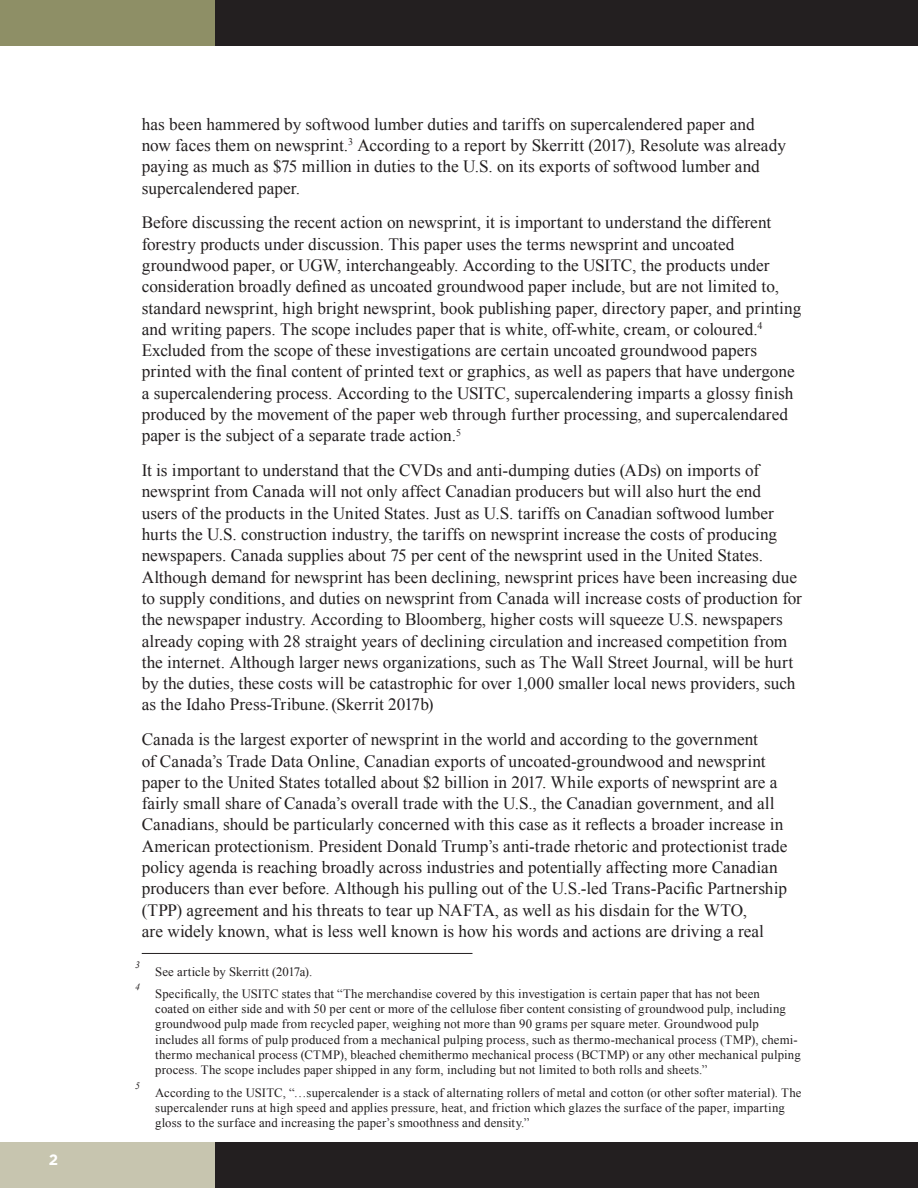
<style>
.page{position:relative;width:918px;height:1188px;background:#fff}
.page>*{position:absolute;margin:0;border:0;box-sizing:border-box;transform-origin:0 0}
.Body{font:17.25px/21.3px "Times New Roman";color:#231f20}
.t1{font:700 15px "Gotham";color:#fff}
.Footnote{font:12.75px/15.3px "Times New Roman";letter-spacing:.01em;color:#231f20}
.Footnote-2{font:italic 9.75px "Times New Roman";color:#231f20}
</style>
<div class="page">
<div style="left:0;top:1143px;width:215px;height:45px;background:#c7c5af"></div>
<div style="left:0;top:0;width:215px;height:45px;background:#8e8f66"></div>
<div style="left:215px;top:1143px;width:703px;height:45px;background:#231f20"></div>
<div style="left:215px;top:0;width:703px;height:45px;background:#231f20"></div>
<hr style="left:142px;top:953px;width:330px;height:1px;background:#231f20">
<p class="t1" style="left:49px;top:1150px;width:11px">2</p>
<p class="Body" style="left:142px;top:113px;width:646px">has been hammered by softwood lumber duties and tariffs on supercalendered paper and now faces them on newsprint.<sup>3</sup> According to a report by Skerritt (2017), Resolute was already paying as much as $75 million in duties to the U.S. on its exports of softwood lumber and supercalendered paper.</p>
<p class="Body" style="left:142px;top:212px;width:661px">Before discussing the recent action on newsprint, it is important to understand the different forestry products under discussion. This paper uses the terms newsprint and uncoated groundwood paper, or UGW, interchangeably. According to the USITC, the products under consideration broadly defined as uncoated groundwood paper include, but are not limited to, standard newsprint, high bright newsprint, book publishing paper, directory paper, and printing and writing papers. The scope includes paper that is white, off-white, cream, or coloured.<sup>4<br></sup>Excluded from the scope of these investigations are certain uncoated groundwood papers printed with the final content of printed text or graphics, as well as papers that have undergone a supercalendering process. According to the USITC, supercalendering imparts a glossy finish produced by the movement of the paper web through further processing, and supercalendared paper is the subject of a separate trade action.<sup>5</sup></p>
<p class="Body" style="left:142px;top:459px;width:662px">It is important to understand that the CVDs and anti-dumping duties (ADs) on imports of newsprint from Canada will not only affect Canadian producers but will also hurt the end<br>users of the products in the United States. Just as U.S. tariffs on Canadian softwood lumber hurts the U.S. construction industry, the tariffs on newsprint increase the costs of producing newspapers. Canada supplies about 75 per cent of the newsprint used in the United States.<br>Although demand for newsprint has been declining, newsprint prices have been increasing due to supply conditions, and duties on newsprint from Canada will increase costs of production for the newspaper industry. According to Bloomberg, higher costs will squeeze U.S. newspapers already coping with 28 straight years of declining circulation and increased competition from the internet. Although larger news organizations, such as The Wall Street Journal, will be hurt by the duties, these costs will be catastrophic for over 1,000 smaller local news providers, such as the Idaho Press-Tribune.(Skerrit 2017b)</p>
<p class="Body" style="left:142px;top:729px;width:647px">Canada is the largest exporter of newsprint in the world and according to the government<br>of Canada’s Trade Data Online, Canadian exports of uncoated-groundwood and newsprint paper to the United States totalled about $2 billion in 2017. While exports of newsprint are a fairly small share of Canada’s overall trade with the U.S., the Canadian government, and all Canadians, should be particularly concerned with this case as it reflects a broader increase in American protectionism. President Donald Trump’s anti-trade rhetoric and protectionist trade policy agenda is reaching broadly across industries and potentially affecting more Canadian producers than ever before. Although his pulling out of the U.S.-led Trans-Pacific Partnership (TPP) agreement and his threats to tear up NAFTA, as well as his disdain for the WTO,<br>are widely known, what is less well known is how his words and actions are driving a real</p>
<p class="Footnote-2" style="left:135px;top:958px;width:6px">3</p>
<p class="Footnote" style="left:155px;top:963px;width:158px">See article by Skerritt (2017a).</p>
<p class="Footnote-2" style="left:135px;top:980px;width:6px">4</p>
<p class="Footnote" style="left:155px;top:986px;width:647px">Specifically, the USITC states that “The merchandise covered by this investigation is certain paper that has not been<br>coated on either side and with 50 per cent or more of the cellulose fiber content consisting of groundwood pulp, including groundwood pulp made from recycled paper, weighing not more than 90 grams per square meter. Groundwood pulp includes all forms of pulp produced from a mechanical pulping process, such as thermo-mechanical process (TMP), chemi&shy;thermo mechanical process (CTMP), bleached chemithermo mechanical process (BCTMP) or any other mechanical pulping process. The scope includes paper shipped in any form, including but not limited to both rolls and sheets.”</p>
<p class="Footnote-2" style="left:135px;top:1079px;width:6px">5</p>
<p class="Footnote" style="left:155px;top:1085px;width:648px">According to the USITC, “…supercalender is a stack of alternating rollers of metal and cotton (or other softer material). The supercalender runs at high speed and applies pressure, heat, and friction which glazes the surface of the paper, imparting gloss to the surface and increasing the paper’s smoothness and density.”</p>
</div>
